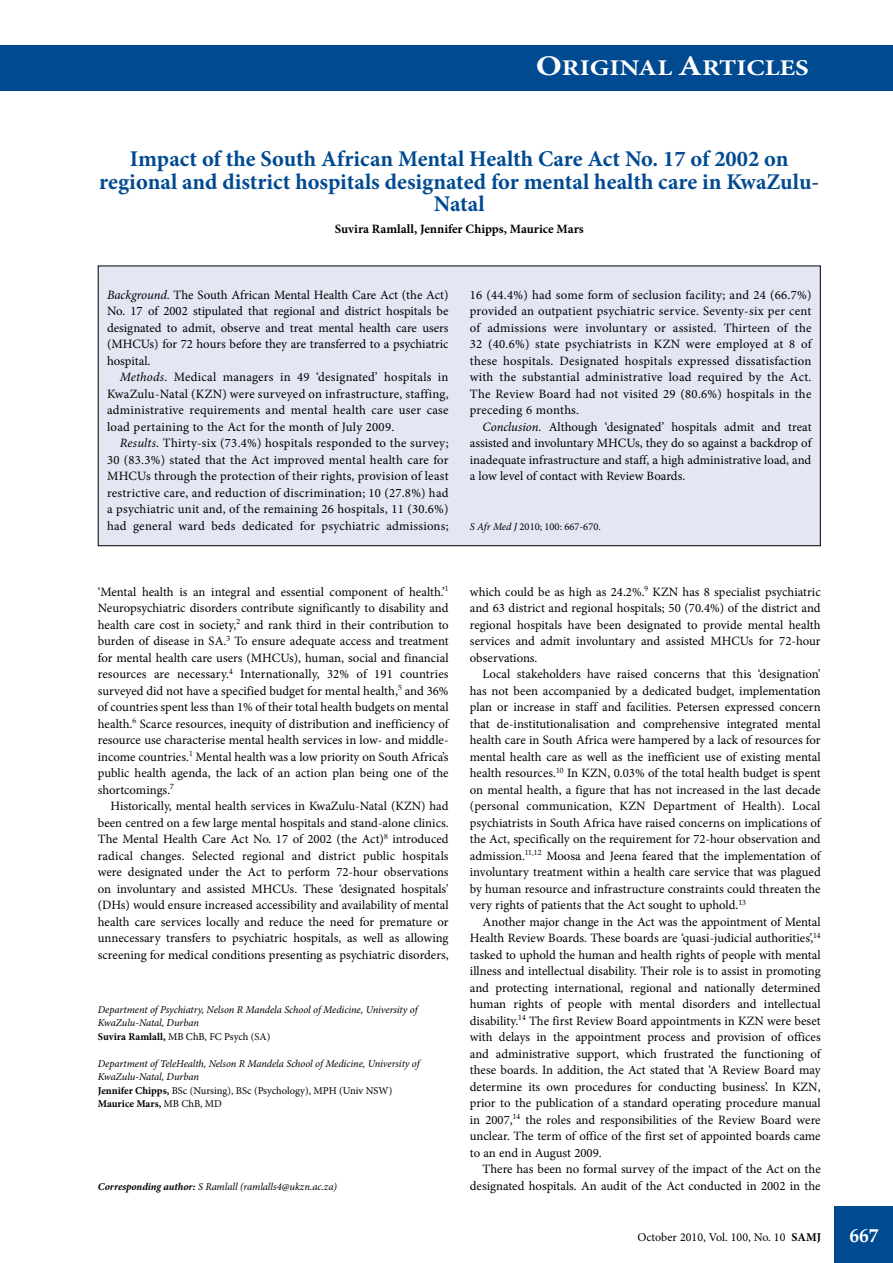
<style>
.page{position:relative;width:893px;height:1263px;background:#fff}
.page>*{position:absolute;margin:0;border:0;box-sizing:border-box;transform-origin:0 0}
.t1{font:700 22.5px/22.5px "Minion Pro";color:#004a91;text-align:center}
.t2{font:700 22.5px "Minion Pro";color:#fff;scale:1.2 1}
.t3{font:700 19.5px "Minion Pro";color:#fff}
.t4{font:12.75px/16.5px "Minion Pro";color:#000;text-align:justify}
.t5{font:700 12.75px "Minion Pro";color:#000}
.t6{font:12px "Minion Pro";color:#000}
.t7{font:italic 10.5px/13.5px "Minion Pro";letter-spacing:-.01em;color:#000}
.t8{font:10.5px "Minion Pro";color:#000}
.s1{font-size:28.5px}
.s2{font-style:italic}
.s3{font-weight:700;font-style:normal}
.s4{font-style:normal}
.s5{font-weight:700}
</style>
<div class="page">
<div style="left:834px;top:1206px;width:59px;height:57px;background:#004a91"></div>
<div style="left:0;top:45px;width:893px;height:45px;background:#004a91"></div>
<div style="left:98px;top:266px;width:722px;height:280px;background:#e3e6f3"></div>
<h1 class="t2" style="left:536px;top:52px;width:229px"><span class="s1">O</span>RIGINAL <span class="s1">A</span>RTICLES</h1>
<h1 class="t1" style="left:99px;top:148px;width:721px">Impact of the South African Mental Health Care Act No. 17 of 2002 on regional and district hospitals designated for mental health care in KwaZulu-<br>Natal</h1>
<p class="t5" style="left:335px;top:220px;width:250px">Suvira Ramlall, Jennifer Chipps, Maurice Mars</p>
<p class="t4" style="left:107px;top:286px;width:343px"><span class="s2">Background</span>. The South African Mental Health Care Act (the Act)<br>No. 17 of 2002 stipulated that regional and district hospitals be designated to admit, observe and treat mental health care users (MHCUs) for 72 hours before they are transferred to a psychiatric hospital.</p>
<p class="t4" style="left:107px;top:369px;width:343px;text-indent:13px"><span class="s2">Methods</span>. Medical managers in 49 ‘designated’ hospitals in KwaZulu-Natal (KZN) were surveyed on infrastructure, staffing, administrative requirements and mental health care user case load pertaining to the Act for the month of July 2009.</p>
<p class="t4" style="left:107px;top:435px;width:343px;text-indent:13px"><span class="s2">Results</span>. Thirty-six (73.4%) hospitals responded to the survey; 30 (83.3%) stated that the Act improved mental health care for MHCUs through the protection of their rights, provision of least restrictive care, and reduction of discrimination; 10 (27.8%) had a psychiatric unit and, of the remaining 26 hospitals, 11 (30.6%) had general ward beds dedicated for psychiatric admissions;</p>
<p class="t4" style="left:470px;top:286px;width:343px">16 (44.4%) had some form of seclusion facility; and 24 (66.7%) provided an outpatient psychiatric service. Seventy-six per cent of admissions were involuntary or assisted. Thirteen of the 32 (40.6%) state psychiatrists in KZN were employed at 8 of these hospitals. Designated hospitals expressed dissatisfaction with the substantial administrative load required by the Act.<br>The Review Board had not visited 29 (80.6%) hospitals in the preceding 6 months.</p>
<p class="t4" style="left:470px;top:418px;width:343px;text-indent:13px"><span class="s2">Conclusion</span>. Although ‘designated’ hospitals admit and treat assisted and involuntary MHCUs, they do so against a backdrop of inadequate infrastructure and staff, a high administrative load, and a low level of contact with Review Boards.</p>
<p class="t8" style="left:470px;top:519px;width:132px"><span class="s2">S Afr Med J</span> 2010; 100: 667-670.</p>
<p class="t4" style="left:98px;top:583px;width:352px">‘Mental health is an integral and essential component of health.’<sup>1<br></sup>Neuropsychiatric disorders contribute significantly to disability and health care cost in society,<sup>2</sup> and rank third in their contribution to burden of disease in SA.<sup>3</sup> To ensure adequate access and treatment for mental health care users (MHCUs), human, social and financial resources are necessary.<sup>4</sup> Internationally, 32% of 191 countries surveyed did not have a specified budget for mental health,<sup>5</sup> and 36% of countries spent less than 1% of their total health budgets on mental health.<sup>6</sup> Scarce resources, inequity of distribution and inefficiency of resource use characterise mental health services in low- and middle&shy;income countries.<sup>1</sup> Mental health was a low priority on South Africa’s public health agenda, the lack of an action plan being one of the shortcomings.<sup>7</sup></p>
<p class="t4" style="left:98px;top:798px;width:352px;text-indent:13px">Historically, mental health services in KwaZulu-Natal (KZN) had been centred on a few large mental hospitals and stand-alone clinics.<br>The Mental Health Care Act No. 17 of 2002 (the Act)<sup>8</sup> introduced radical changes. Selected regional and district public hospitals were designated under the Act to perform 72-hour observations on involuntary and assisted MHCUs. These ‘designated hospitals’ (DHs) would ensure increased accessibility and availability of mental health care services locally and reduce the need for premature or unnecessary transfers to psychiatric hospitals, as well as allowing screening for medical conditions presenting as psychiatric disorders,</p>
<p class="t7" style="left:98px;top:1003px;width:321px">Department of Psychiatry, Nelson R Mandela School of Medicine, University of<br>KwaZulu-Natal, Durban<br><span class="s3">Suvira Ramlall,</span> <span class="s4">MB ChB, FC Psych (SA)</span></p>
<p class="t7" style="left:98px;top:1057px;width:323px">Department of TeleHealth, Nelson R Mandela School of Medicine, University of KwaZulu-Natal, Durban<br><span class="s3">Jennifer Chipps,</span> <span class="s4">BSc (Nursing), BSc (Psychology), MPH (Univ NSW)<br></span><span class="s3">Maurice Mars,</span> <span class="s4">MB ChB, MD</span></p>
<p class="t4" style="left:470px;top:583px;width:352px">which could be as high as 24.2%.<sup>9</sup> KZN has 8 specialist psychiatric and 63 district and regional hospitals; 50 (70.4%) of the district and regional hospitals have been designated to provide mental health services and admit involuntary and assisted MHCUs for 72-hour observations.</p>
<p class="t4" style="left:470px;top:666px;width:352px;text-indent:13px">Local stakeholders have raised concerns that this ‘designation’ has not been accompanied by a dedicated budget, implementation plan or increase in staff and facilities. Petersen expressed concern that de-institutionalisation and comprehensive integrated mental health care in South Africa were hampered by a lack of resources for mental health care as well as the inefficient use of existing mental health resources.<sup>10</sup> In KZN, 0.03% of the total health budget is spent on mental health, a figure that has not increased in the last decade (personal communication, KZN Department of Health). Local psychiatrists in South Africa have raised concerns on implications of the Act, specifically on the requirement for 72-hour observation and admission.<sup>11,12</sup> Moosa and Jeena feared that the implementation of involuntary treatment within a health care service that was plagued by human resource and infrastructure constraints could threaten the very rights of patients that the Act sought to uphold.<sup>13</sup></p>
<p class="t4" style="left:470px;top:913px;width:352px;text-indent:13px">Another major change in the Act was the appointment of Mental Health Review Boards. These boards are ‘quasi-judicial authorities’,<sup>14 </sup>tasked to uphold the human and health rights of people with mental illness and intellectual disability. Their role is to assist in promoting and protecting international, regional and nationally determined human rights of people with mental disorders and intellectual disability.<sup>14</sup> The first Review Board appointments in KZN were beset with delays in the appointment process and provision of offices and administrative support, which frustrated the functioning of these boards. In addition, the Act stated that ‘A Review Board may determine its own procedures for conducting business’. In KZN, prior to the publication of a standard operating procedure manual in 2007,<sup>14</sup> the roles and responsibilities of the Review Board were unclear. The term of office of the first set of appointed boards came to an end in August 2009.</p>
<p class="t4" style="left:483px;top:1161px;width:340px">There has been no formal survey of the impact of the Act on the</p>
<p class="t7" style="left:98px;top:1180px;width:241px"><span class="s5">Corresponding author:</span> S Ramlall (ramlalls4@ukzn.ac.za)</p>
<p class="t4" style="left:470px;top:1177px;width:352px">designated hospitals. An audit of the Act conducted in 2002 in the</p>
<p class="t6" style="left:637px;top:1229px;width:185px">October 2010, Vol. 100, No. 10 <span class="s5">SAMJ</span></p>
<h2 class="t3" style="left:849px;top:1222px;width:31px">667</h2>
</div>
